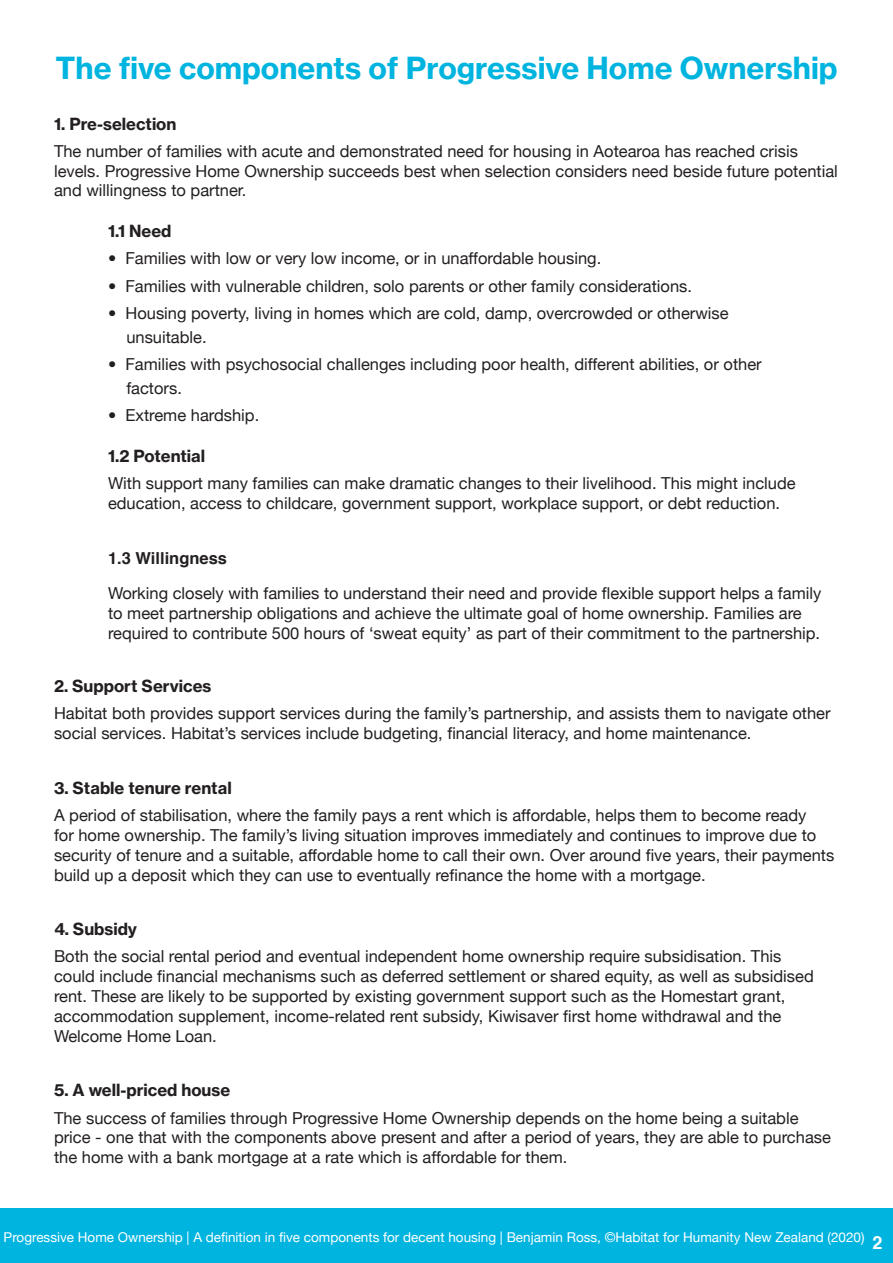
<style>
.page{position:relative;width:893px;height:1263px;background:#fff}
.page>*{position:absolute;margin:0;border:0;box-sizing:border-box;transform-origin:0 0}
.t1{font:30px "N Haas Grotesk TX Pro 75 Bd";color:#00b4e0}
.t2{font:700 18px "Helvetica";color:#fff}
.t3{font:16.5px/19.8px "Helvetica Neue";color:#231f20}
.t4{font:16.5px "N Haas Grotesk TX Pro 75 Bd";color:#231f20}
.t5{font:700 16.5px "Helvetica";color:#231f20}
.t6{font:13.5px "Helvetica Neue";color:#fff}
</style>
<div class="page">
<div style="left:0;top:1209px;width:893px;height:54px;background:#00b4e0"></div>
<p class="t1" style="left:56px;top:49px;width:784px">The five components of Progressive Home Ownership</p>
<p class="t4" style="left:54px;top:113px;width:124px">1. Pre-selection</p>
<p class="t3" style="left:54px;top:141px;width:785px">The number of families with acute and demonstrated need for housing in Aotearoa has reached crisis levels. Progressive Home Ownership succeeds best when selection considers need beside future potential and willingness to partner.</p>
<p class="t4" style="left:108px;top:220px;width:65px">1.1 Need</p>
<p class="t3" style="left:108px;top:248px;width:495px">• Families with low or very low income, or in unaffordable housing.</p>
<p class="t3" style="left:108px;top:276px;width:585px">• Families with vulnerable children, solo parents or other family considerations.</p>
<p class="t3" style="left:126px;top:301px;width:604px;line-height:24px;text-indent:-18px">• Housing poverty, living in homes which are cold, damp, overcrowded or otherwise unsuitable.</p>
<p class="t3" style="left:126px;top:352px;width:637px;line-height:24px;text-indent:-18px">• Families with psychosocial challenges including poor health, different abilities, or other factors.</p>
<p class="t3" style="left:108px;top:405px;width:153px">• Extreme hardship.</p>
<p class="t4" style="left:108px;top:445px;width:99px">1.2 Potential</p>
<p class="t3" style="left:108px;top:473px;width:689px">With support many families can make dramatic changes to their livelihood. This might include education, access to childcare, government support, workplace support, or debt reduction.</p>
<p class="t5" style="left:108px;top:544px;width:121px">1.3 Willingness</p>
<p class="t3" style="left:108px;top:583px;width:715px">Working closely with families to understand their need and provide flexible support helps a family to meet partnership obligations and achieve the ultimate goal of home ownership. Families are required to contribute 500 hours of ‘sweat equity’ as part of their commitment to the partnership.</p>
<p class="t4" style="left:54px;top:676px;width:159px">2. Support Services</p>
<p class="t3" style="left:54px;top:703px;width:778px">Habitat both provides support services during the family’s partnership, and assists them to navigate other social services. Habitat’s services include budgeting, financial literacy, and home maintenance.</p>
<p class="t4" style="left:54px;top:777px;width:179px">3. Stable tenure rental</p>
<p class="t3" style="left:54px;top:805px;width:782px">A period of stabilisation, where the family pays a rent which is affordable, helps them to become ready<br>for home ownership. The family’s living situation improves immediately and continues to improve due to security of tenure and a suitable, affordable home to call their own. Over around five years, their payments build up a deposit which they can use to eventually refinance the home with a mortgage.</p>
<p class="t4" style="left:54px;top:919px;width:85px">4. Subsidy</p>
<p class="t3" style="left:54px;top:946px;width:761px">Both the social rental period and eventual independent home ownership require subsidisation. This could include financial mechanisms such as deferred settlement or shared equity, as well as subsidised rent. These are likely to be supported by existing government support such as the Homestart grant, accommodation supplement, income-related rent subsidy, Kiwisaver first home withdrawal and the Welcome Home Loan.</p>
<p class="t4" style="left:54px;top:1080px;width:178px">5. A well-priced house</p>
<p class="t3" style="left:54px;top:1107px;width:778px">The success of families through Progressive Home Ownership depends on the home being a suitable price - one that with the components above present and after a period of years, they are able to purchase the home with a bank mortgage at a rate which is affordable for them.</p>
<p class="t6" style="left:4px;top:1229px;width:862px">Progressive Home Ownership | A definition in five components for decent housing | Benjamin Ross, ©Habitat for Humanity New Zealand (2020)</p>
<p class="t2" style="left:873px;top:1228px;width:12px">2</p>
</div>
